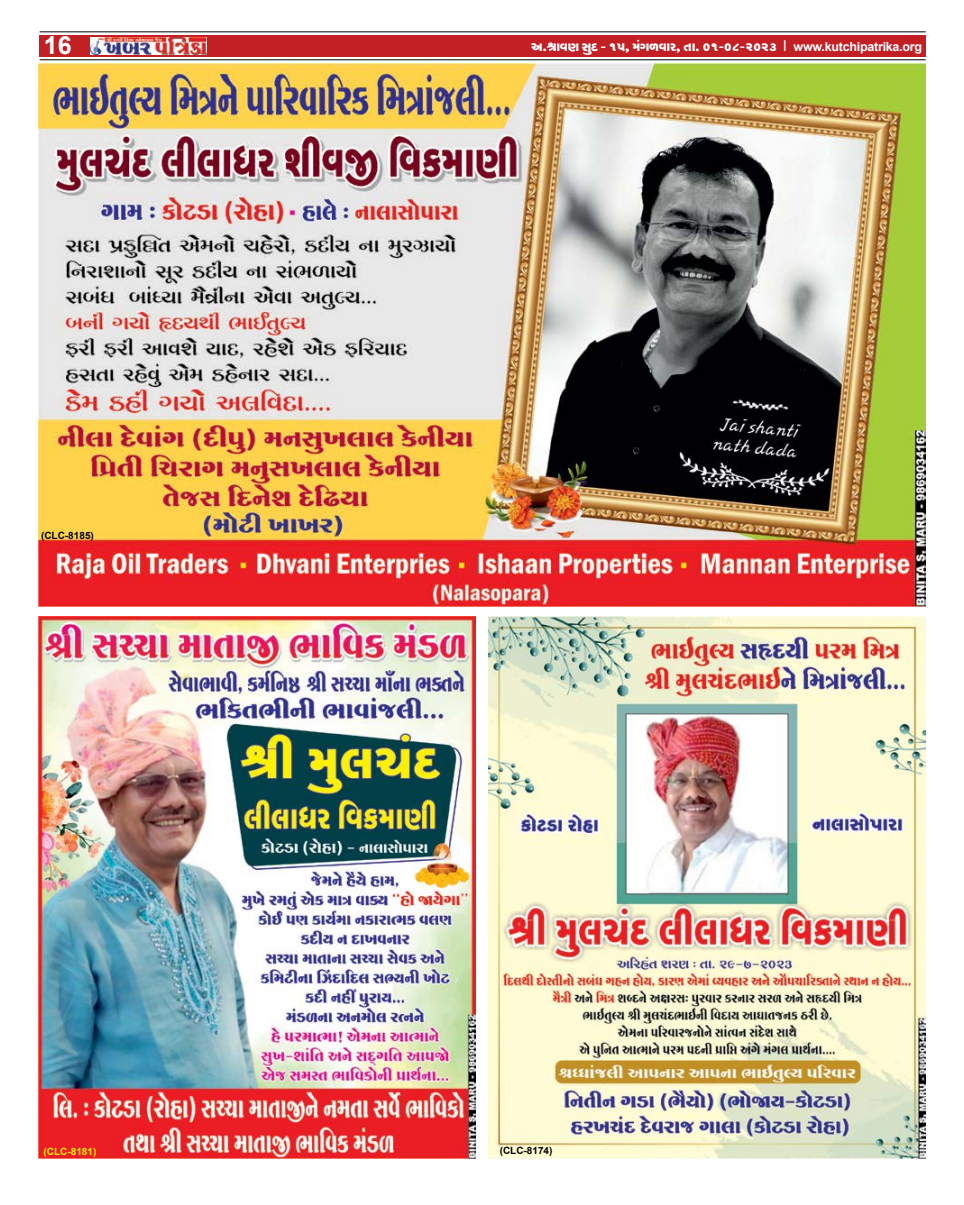
<style>
.page{position:relative;width:964px;height:1205px;background:#fff}
.page>*{position:absolute;margin:0;border:0;box-sizing:border-box;transform-origin:0 0}
.t1{font:700 25px "Arial";color:#fff}
.t2{font:15px "SHREE GUJ7";letter-spacing:-.02em;color:#fff}
.t3{font:700 10px "Arial";color:#000}
.t4{font:700 10px "Arial";color:#fff200}
.s1{font-family:"Arial"}
.s2{font-family:"Arial";font-weight:700;font-size:12.5px}
</style>
<div class="page">
<div style="left:40px;top:35px;width:886px;height:22px;background:#c22025"></div>
<hr style="left:40px;top:59px;width:886px;height:1px;background:#000">
<hr style="left:40px;top:31px;width:886px;height:1px;background:#000">
<img style="left:90px;top:37px;width:116px;height:17px">
<img style="left:39px;top:64px;width:886px;height:542px">
<img style="left:39px;top:617px;width:437px;height:542px">
<img style="left:488px;top:617px;width:437px;height:542px">
<h1 class="t1" style="left:44px;top:28px;width:29px">16</h1>
<p class="t2" style="left:531px;top:39px;width:392px">A.îphZ kyv$ - 15, d„Nmhpf, sp. 01-08-2023 <span class="s1">I</span> <span class="s2">www.kutchipatrika.org</span></p>
<p class="t3" style="left:41px;top:528px;width:54px">(CLC-8185)</p>
<p class="t4" style="left:44px;top:1144px;width:54px">(CLC-8181)</p>
<p class="t3" style="left:500px;top:1143px;width:54px">(CLC-8174)</p>
</div>
